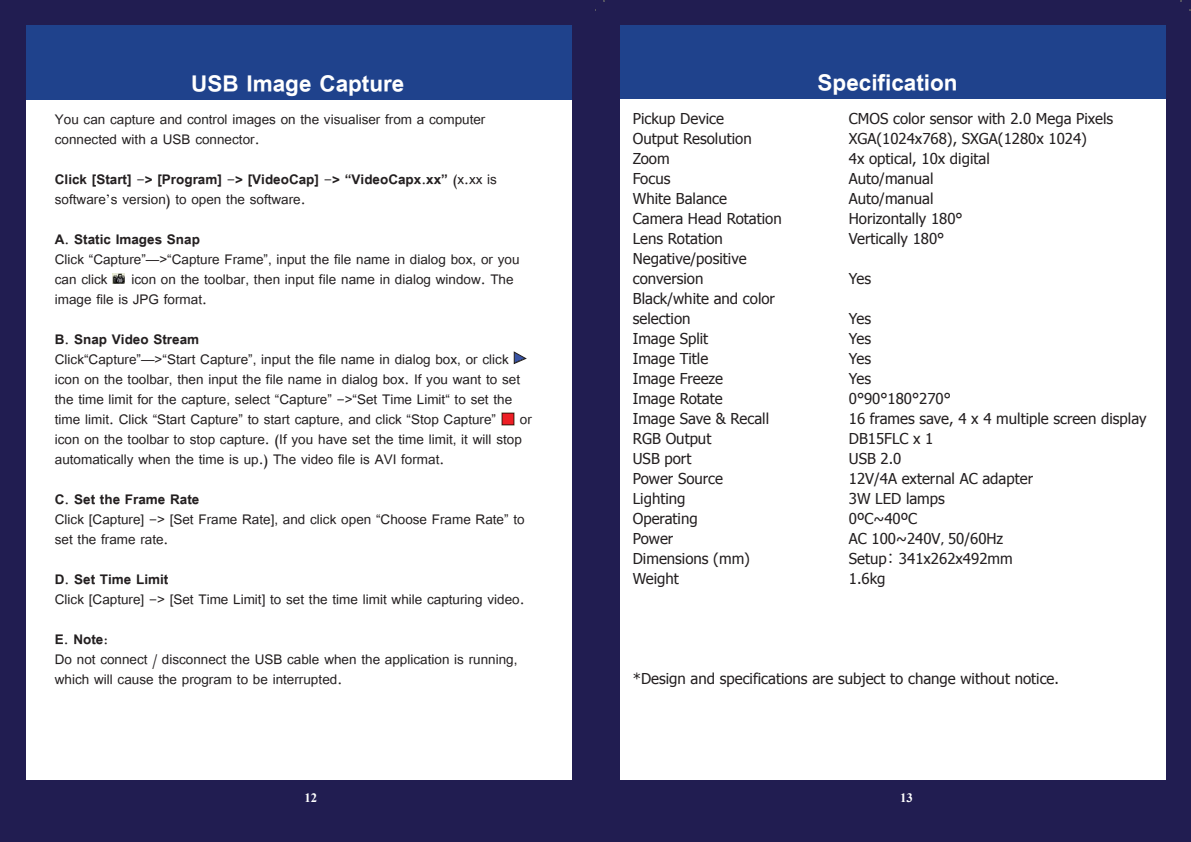
<style>
.page{position:relative;width:1191px;height:842px;background:#fff}
.page>*{position:absolute;margin:0;border:0;box-sizing:border-box;transform-origin:0 0}
.t1{font:700 25px "Simplified Arabic";color:#fff}
.t2{font:15px/20px "Simplified Arabic";color:#231f20}
.t3{font:15px/20px "Tahoma";color:#231f20}
.t4{font:700 15px/20px "Simplified Arabic";color:#231f20}
.t5{font:700 12.8px "Times New Roman";color:#fff}
.s1{font-weight:400}
.s2{font-family:"Koz Go Pro"}
</style>
<div class="page">
<div style="left:21px;top:24px;width:551px;height:75px;background:#1f428c"></div>
<div style="left:0;top:781px;width:597px;height:61px;background:#211d51"></div>
<div style="left:0;top:1px;width:26px;height:796px;background:#211d51"></div>
<div style="left:572px;top:1px;width:25px;height:796px;background:#211d51"></div>
<div style="left:0;top:0;width:595px;height:25px;background:#211d51"></div>
<svg style="left:112px;top:273px;width:12px;height:10px"></svg>
<svg style="left:501px;top:413px;width:13px;height:13px"></svg>
<svg style="left:513px;top:351px;width:14px;height:13px"></svg>
<div style="left:618px;top:23px;width:550px;height:76px;background:#1f428c"></div>
<div style="left:596px;top:781px;width:595px;height:61px;background:#211d51"></div>
<div style="left:594px;top:1px;width:25px;height:796px;background:#211d51"></div>
<div style="left:1166px;top:1px;width:25px;height:796px;background:#211d51"></div>
<div style="left:596px;top:0;width:595px;height:25px;background:#211d51"></div>
<h1 class="t1" style="left:191px;top:63px;width:215px">USB Image Capture</h1>
<p class="t2" style="left:55px;top:109px;width:432px">You can capture and control images on the visualiser from a computer connected with a USB connector.</p>
<p class="t4" style="left:55px;top:169px;width:444px">Click [Start] -&gt; [Program] -&gt; [VideoCap] -&gt; “VideoCapx.xx” <span class="s1">(x.xx is software’s version) to open the software.</span></p>
<p class="t4" style="left:55px;top:229px;width:147px">A. Static Images Snap</p>
<p class="t2" style="left:55px;top:249px;width:466px">Click “Capture”—&gt;“Capture Frame”, input the file name in dialog box, or you can click</p>
<p class="t2" style="left:55px;top:269px;width:460px;text-indent:77px">icon on the toolbar, then input file name in dialog window. The image file is JPG format.</p>
<p class="t4" style="left:55px;top:329px;width:146px">B. Snap Video Stream</p>
<p class="t2" style="left:55px;top:349px;width:467px">Click“Capture”—&gt;“Start Capture”, input the file name in dialog box, or click icon on the toolbar, then input the file name in dialog box. If you want to set the time limit for the capture, select “Capture” -&gt;“Set Time Limit“ to set the time limit. Click “Start Capture” to start capture, and click “Stop Capture”</p>
<p class="t2" style="left:55px;top:409px;width:479px;text-indent:465px">or icon on the toolbar to stop capture. (If you have set the time limit, it will stop automatically when the time is up.) The video file is AVI format.</p>
<p class="t4" style="left:55px;top:489px;width:146px">C. Set the Frame Rate</p>
<p class="t2" style="left:55px;top:509px;width:471px">Click [Capture] -&gt; [Set Frame Rate], and click open “Choose Frame Rate” to set the frame rate.</p>
<p class="t4" style="left:55px;top:569px;width:115px">D. Set Time Limit</p>
<p class="t2" style="left:55px;top:589px;width:471px">Click [Capture] -&gt; [Set Time Limit] to set the time limit while capturing video.</p>
<p class="t4" style="left:55px;top:629px;width:55px">E. Note:</p>
<p class="t2" style="left:55px;top:649px;width:464px">Do not connect / disconnect the USB cable when the application is running, which will cause the program to be interrupted.</p>
<p class="t5" style="left:304px;top:789px;width:14px">12</p>
<h1 class="t1" style="left:818px;top:62px;width:141px">Specification</h1>
<p class="t3" style="left:633px;top:108px;width:93px">Pickup Device</p>
<p class="t3" style="left:849px;top:108px;width:266px">CMOS color sensor with 2.0 Mega Pixels</p>
<p class="t3" style="left:633px;top:128px;width:120px">Output Resolution</p>
<p class="t3" style="left:849px;top:128px;width:240px">XGA(1024x768), SXGA(1280x 1024)</p>
<p class="t3" style="left:633px;top:148px;width:38px">Zoom</p>
<p class="t3" style="left:849px;top:148px;width:142px">4x optical, 10x digital</p>
<p class="t3" style="left:633px;top:168px;width:39px">Focus</p>
<p class="t3" style="left:849px;top:168px;width:86px">Auto/manual</p>
<p class="t3" style="left:633px;top:188px;width:96px">White Balance</p>
<p class="t3" style="left:849px;top:188px;width:86px">Auto/manual</p>
<p class="t3" style="left:633px;top:208px;width:150px">Camera Head Rotation</p>
<p class="t3" style="left:849px;top:208px;width:115px">Horizontally 180°</p>
<p class="t3" style="left:633px;top:228px;width:92px">Lens Rotation</p>
<p class="t3" style="left:849px;top:228px;width:97px">Vertically 180°</p>
<p class="t3" style="left:633px;top:248px;width:115px">Negative/positive conversion</p>
<p class="t3" style="left:849px;top:268px;width:24px">Yes</p>
<p class="t3" style="left:633px;top:288px;width:144px">Black/white and color selection</p>
<p class="t3" style="left:849px;top:308px;width:24px">Yes</p>
<p class="t3" style="left:633px;top:328px;width:77px">Image Split</p>
<p class="t3" style="left:849px;top:328px;width:24px">Yes</p>
<p class="t3" style="left:633px;top:348px;width:77px">Image Title</p>
<p class="t3" style="left:849px;top:348px;width:24px">Yes</p>
<p class="t3" style="left:633px;top:368px;width:92px">Image Freeze</p>
<p class="t3" style="left:849px;top:368px;width:24px">Yes</p>
<p class="t3" style="left:633px;top:388px;width:91px">Image Rotate</p>
<p class="t3" style="left:849px;top:388px;width:103px">0°90°180°270°</p>
<p class="t3" style="left:633px;top:408px;width:138px">Image Save &amp; Recall</p>
<p class="t3" style="left:849px;top:408px;width:299px">16 frames save, 4 x 4 multiple screen display</p>
<p class="t3" style="left:633px;top:428px;width:80px">RGB Output</p>
<p class="t3" style="left:849px;top:428px;width:86px">DB15FLC x 1</p>
<p class="t3" style="left:633px;top:448px;width:60px">USB port</p>
<p class="t3" style="left:849px;top:448px;width:54px">USB 2.0</p>
<p class="t3" style="left:633px;top:468px;width:92px">Power Source</p>
<p class="t3" style="left:849px;top:468px;width:186px">12V/4A external AC adapter</p>
<p class="t3" style="left:633px;top:488px;width:54px">Lighting</p>
<p class="t3" style="left:849px;top:488px;width:98px">3W LED lamps</p>
<p class="t3" style="left:633px;top:508px;width:66px">Operating</p>
<p class="t3" style="left:849px;top:508px;width:70px">0ºC~40ºC</p>
<p class="t3" style="left:633px;top:528px;width:42px">Power</p>
<p class="t3" style="left:849px;top:528px;width:156px">AC 100~240V<span class="s2">，</span>50/60Hz</p>
<p class="t3" style="left:633px;top:548px;width:119px">Dimensions (mm)</p>
<p class="t3" style="left:849px;top:548px;width:165px">Setup<span class="s2">：</span> 341x262x492mm</p>
<p class="t3" style="left:633px;top:568px;width:47px">Weight</p>
<p class="t3" style="left:849px;top:568px;width:38px">1.6kg</p>
<p class="t3" style="left:633px;top:668px;width:428px">*Design and specifications are subject to change without notice.</p>
<p class="t5" style="left:900px;top:789px;width:14px">13</p>
</div>
